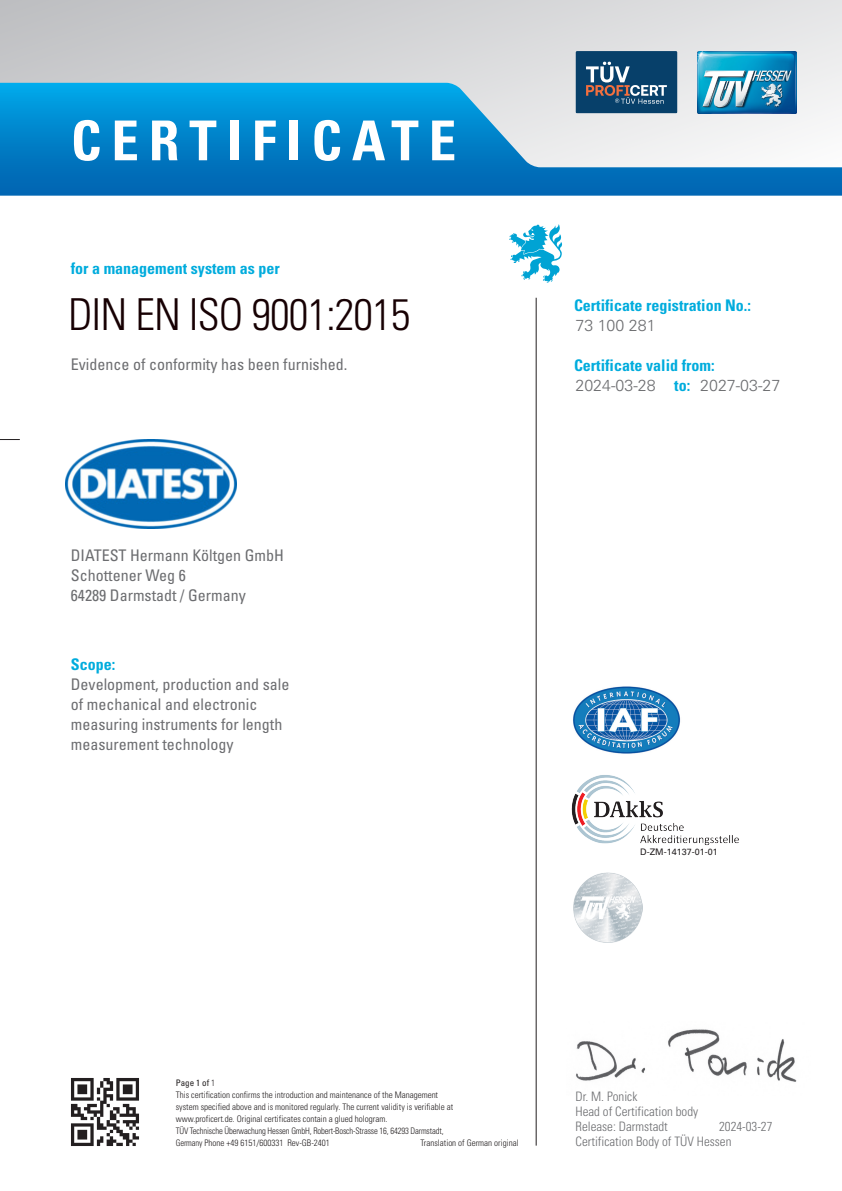
<style>
.page{position:relative;width:842px;height:1191px;background:#fff}
.page>*{position:absolute;margin:0;border:0;box-sizing:border-box;transform-origin:0 0}
.t1{font:700 condensed 55px "Univers";letter-spacing:.18em;color:#fff}
.t2{font:300 condensed 44px "Univers";letter-spacing:-.02em;color:#170003}
.Body_16_cond{font:condensed 16px "Univers";color:#6c6d70}
.Daten{font:700 condensed 16px "Univers";color:#00acdd}
.Heads_16_cond_bold_blau{font:700 condensed 16px "Univers";color:#00acdd}
.t3{font:300 16px "Univers";color:#6c6d70}
.t4{font:300 condensed 13px/15.1px "Univers";color:#6c6d70}
.Kleintext_9{font:300 condensed 9px/12px "Univers";color:#231f20}
.Kleintext_9-2{font:300 condensed 9px/12px "Univers";color:#231f20;scale:.95 1}
.t5{font:9px "Univers";color:#231f20}
.Kleintext_9-3{font:condensed 9px "Univers";color:#231f20}
.s1{font-weight:300}
</style>
<div class="page">
<div style="left:0;top:0;width:842px;height:170px;background:linear-gradient(to right,#c0c2c6,#e9e9ea)"></div>
<hr style="left:536px;top:298px;width:1px;height:847px;background:#231f20">
<svg style="left:0;top:83px;width:842px;height:113px;background:#3f9cd1"></svg>
<svg style="left:509px;top:224px;width:53px;height:59px"></svg>
<img style="left:697px;top:51px;width:100px;height:62px">
<svg style="left:575px;top:51px;width:102px;height:62px;background:#285477"></svg>
<svg style="left:0;top:439px;width:20px;height:1px"></svg>
<img style="left:572px;top:775px;width:167px;height:70px">
<img style="left:573px;top:686px;width:108px;height:68px">
<img style="left:573px;top:872px;width:70px;height:70px">
<img style="left:71px;top:1078px;width:68px;height:68px">
<img style="left:576px;top:1029px;width:221px;height:53px">
<img style="left:65px;top:439px;width:171px;height:89px">
<p class="t1" style="left:71px;top:107px;width:387px">CERTIFICATE</p>
<p class="Heads_16_cond_bold_blau" style="left:71px;top:258px;width:210px">for a management system as per</p>
<h2 class="t2" style="left:68px;top:288px;width:344px">DIN EN ISO 9001:2015</h2>
<p class="Body_16_cond" style="left:71px;top:354px;width:278px">Evidence of conformity has been furnished.</p>
<p class="Body_16_cond" style="left:71px;top:545px;width:215px">DIATEST Hermann Költgen GmbH</p>
<p class="Body_16_cond" style="left:71px;top:565px;width:117px">Schottener Weg 6</p>
<p class="Body_16_cond" style="left:71px;top:585px;width:177px">64289 Darmstadt / Germany</p>
<p class="Heads_16_cond_bold_blau" style="left:71px;top:654px;width:46px">Scope:</p>
<p class="Body_16_cond" style="left:71px;top:674px;width:220px">Development, production and sale</p>
<p class="Body_16_cond" style="left:71px;top:694px;width:188px">of mechanical and electronic</p>
<p class="Body_16_cond" style="left:71px;top:714px;width:213px">measuring instruments for length</p>
<p class="Body_16_cond" style="left:71px;top:734px;width:164px">measurement technology</p>
<p class="Daten" style="left:574px;top:295px;width:178px">Certificate registration No.:</p>
<h3 class="t3" style="left:575px;top:315px;width:82px">73 100 281</h3>
<p class="Daten" style="left:574px;top:355px;width:142px">Certificate valid from:</p>
<p class="Daten" style="left:674px;top:375px;width:17px">to:</p>
<h3 class="t3" style="left:575px;top:375px;width:82px">2024-03-28</h3>
<h3 class="t3" style="left:700px;top:375px;width:82px">2027-03-27</h3>
<p class="t5" style="left:640px;top:846px;width:79px">D-ZM-14137-01-01</p>
<p class="Kleintext_9-3" style="left:176px;top:1077px;width:41px">Page 1 of <span class="s1">1</span></p>
<p class="Kleintext_9" style="left:176px;top:1089px;width:279px">This certification confirms the introduction and maintenance of the Management system specified above and is monitored regularly. The current validity is verifiable at</p>
<p class="Kleintext_9" style="left:176px;top:1113px;width:213px">www.proficert.de. Original certificates contain a glued hologram.</p>
<p class="Kleintext_9-2" style="left:176px;top:1125px;width:283px">TÜV Technische Überwachung Hessen GmbH, Robert-Bosch-Strasse 16, 64293 Darmstadt,<br>Germany Phone +49 6151/600331 Rev-GB-2401</p>
<p class="Kleintext_9" style="left:421px;top:1137px;width:100px">Translation of German original</p>
<h3 class="t4" style="left:575px;top:1088px;width:157px">Dr. M. Ponick<br>Head of Certification body<br>Release: Darmstadt<br>Certification Body of TÜV Hessen</h3>
<h3 class="t4" style="left:719px;top:1118px;width:55px">2024-03-27</h3>
</div>
